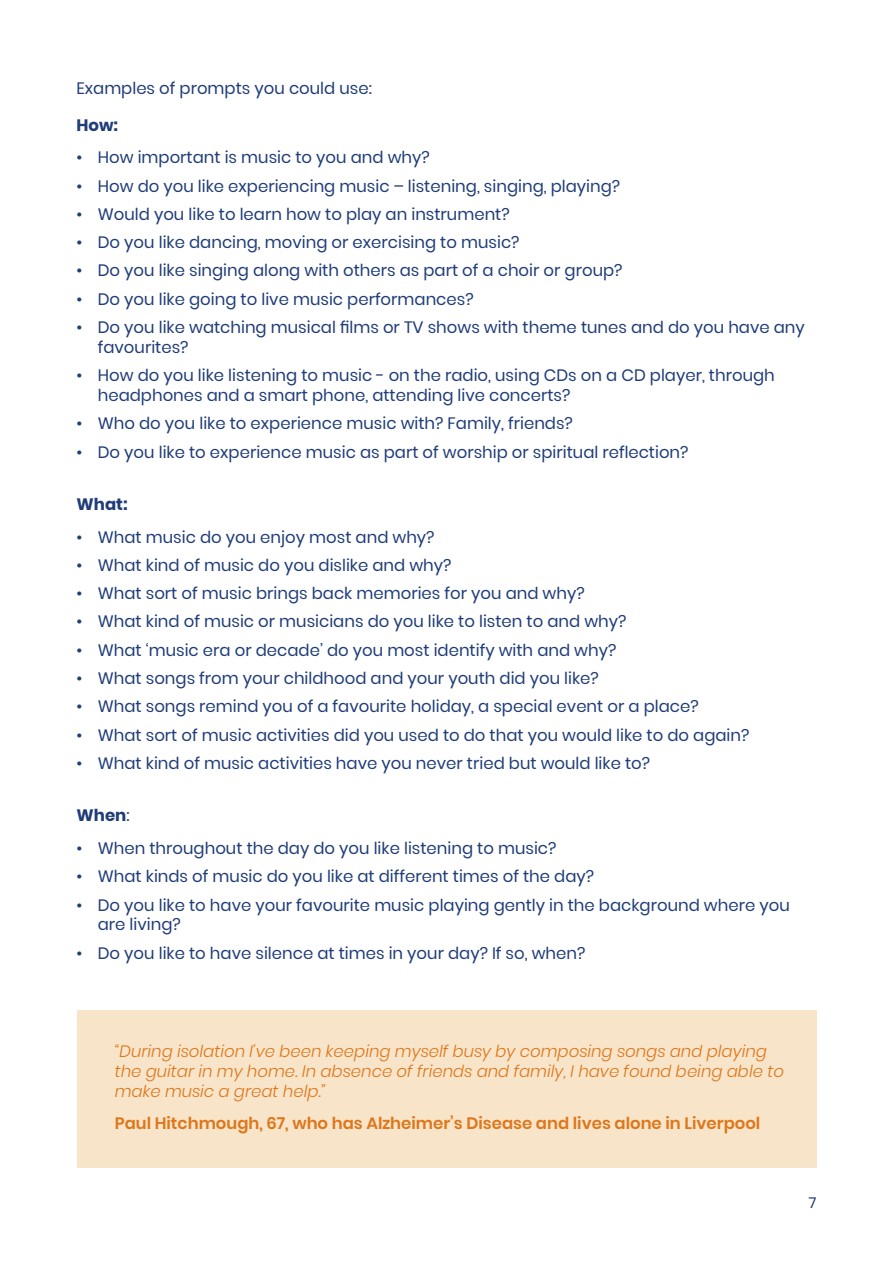
<style>
.page{position:relative;width:893px;height:1263px;background:#fff}
.page>*{position:absolute;margin:0;border:0;box-sizing:border-box;transform-origin:0 0}
.swg_Bullets{font:16.5px/19.8px "Poppins";color:#203d78}
.swg_Quote_block{font:italic 300 16.5px/19.8px "Poppins";color:#de761b}
.swg_Quote_author{font:600 16.5px "Poppins";color:#de761b}
.swg_Bod_E{font:16.5px "Poppins";color:#203d78}
.swg_Bod_E-2{font:700 16.5px "Poppins";color:#203d78}
.t1{font:15px "Poppins";color:#203d78}
.s1{font-weight:400}
</style>
<div class="page">
<div style="left:77px;top:1010px;width:739px;height:157px;background:#f8e5c9"></div>
<p class="swg_Bod_E" style="left:77px;top:79px;width:297px">Examples of prompts you could use:</p>
<p class="swg_Bod_E-2" style="left:77px;top:115px;width:43px">How:</p>
<p class="swg_Bullets" style="left:77px;top:148px;width:355px">• How important is music to you and why?</p>
<p class="swg_Bullets" style="left:77px;top:176px;width:545px">• How do you like experiencing music – listening, singing, playing?</p>
<p class="swg_Bullets" style="left:77px;top:204px;width:435px">• Would you like to learn how to play an instrument?</p>
<p class="swg_Bullets" style="left:77px;top:233px;width:444px">• Do you like dancing, moving or exercising to music?</p>
<p class="swg_Bullets" style="left:77px;top:261px;width:547px">• Do you like singing along with others as part of a choir or group?</p>
<p class="swg_Bullets" style="left:77px;top:289px;width:399px">• Do you like going to live music performances?</p>
<p class="swg_Bullets" style="left:98px;top:317px;width:709px;text-indent:-21px">• Do you like watching musical films or TV shows with theme tunes and do you have any favourites?</p>
<p class="swg_Bullets" style="left:98px;top:366px;width:679px;text-indent:-21px">• How do you like listening to music - on the radio, using CDs on a CD player, through headphones and a smart phone, attending live concerts?</p>
<p class="swg_Bullets" style="left:77px;top:414px;width:498px">• Who do you like to experience music with? Family, friends?</p>
<p class="swg_Bullets" style="left:77px;top:442px;width:613px">• Do you like to experience music as part of worship or spiritual reflection?</p>
<p class="swg_Bod_E-2" style="left:77px;top:495px;width:53px">What:</p>
<p class="swg_Bullets" style="left:77px;top:527px;width:360px">• What music do you enjoy most and why?</p>
<p class="swg_Bullets" style="left:77px;top:555px;width:376px">• What kind of music do you dislike and why?</p>
<p class="swg_Bullets" style="left:77px;top:583px;width:510px">• What sort of music brings back memories for you and why?</p>
<p class="swg_Bullets" style="left:77px;top:612px;width:551px">• What kind of music or musicians do you like to listen to and why?</p>
<p class="swg_Bullets" style="left:77px;top:640px;width:541px">• What ‘music era or decade’ do you most identify with and why?</p>
<p class="swg_Bullets" style="left:77px;top:668px;width:524px">• What songs from your childhood and your youth did you like?</p>
<p class="swg_Bullets" style="left:77px;top:697px;width:624px">• What songs remind you of a favourite holiday, a special event or a place?</p>
<p class="swg_Bullets" style="left:77px;top:725px;width:674px">• What sort of music activities did you used to do that you would like to do again?</p>
<p class="swg_Bullets" style="left:77px;top:753px;width:575px">• What kind of music activities have you never tried but would like to?</p>
<p class="swg_Bod_E-2" style="left:77px;top:806px;width:55px">When<span class="s1">:</span></p>
<p class="swg_Bullets" style="left:77px;top:838px;width:481px">• When throughout the day do you like listening to music?</p>
<p class="swg_Bullets" style="left:77px;top:867px;width:519px">• What kinds of music do you like at different times of the day?</p>
<p class="swg_Bullets" style="left:98px;top:895px;width:693px;text-indent:-21px">• Do you like to have your favourite music playing gently in the background where you are living?</p>
<p class="swg_Bullets" style="left:77px;top:943px;width:510px">• Do you like to have silence at times in your day? If so, when?</p>
<p class="swg_Quote_block" style="left:115px;top:1041px;width:671px">“During isolation I’ve been keeping myself busy by composing songs and playing the guitar in my home. In absence of friends and family, I have found being able to make music a great help.”</p>
<p class="swg_Quote_author" style="left:115px;top:1114px;width:647px">Paul Hitchmough, 67, who has Alzheimer’s Disease and lives alone in Liverpool</p>
<p class="t1" style="left:809px;top:1194px;width:9px">7</p>
</div>
